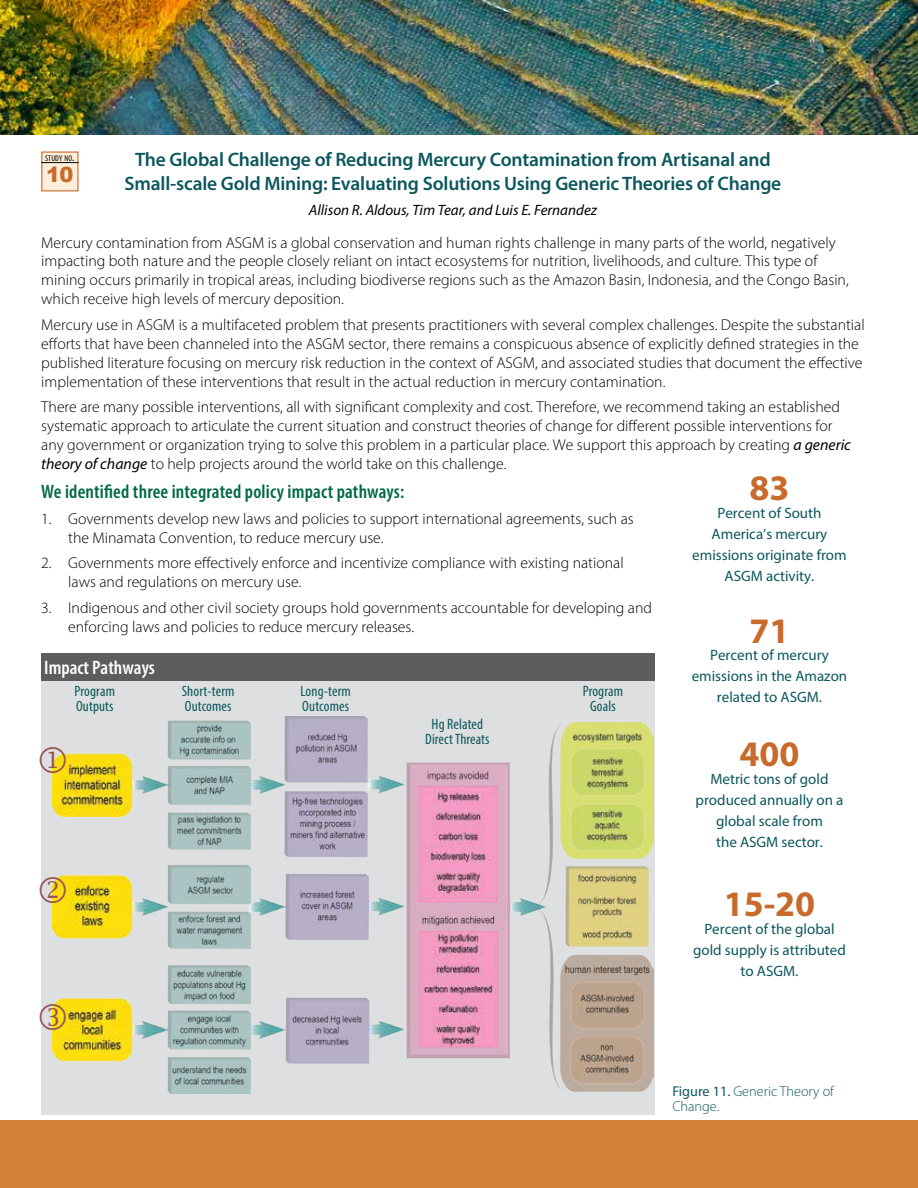
<style>
.page{position:relative;width:918px;height:1188px;background:#fff}
.page>*{position:absolute;margin:0;border:0;box-sizing:border-box;transform-origin:0 0}
.t1{font:700 36px "Myriad Pro";color:#c86a2b}
.t2{font:36px "Wingdings 2";color:#965251}
.t3{font:900 21px "Arial";color:#c86a2b}
.t4{font:600 19.5px/24px "Myriad Pro";letter-spacing:-.01em;color:#0c575d;text-align:center}
.t5{font:600 condensed 19.5px "Myriad Pro";letter-spacing:.01em;color:#006944}
.t6{font:600 condensed 19.5px "Myriad Pro";color:#fff}
.t7{font:300 15.75px/18.9px "Myriad Pro";color:#000}
.t8{font:15px/21px "Myriad Pro";color:#0c575d;text-align:center}
.t9{font:condensed 15px/15px "Myriad Pro";letter-spacing:.01em;color:#0c575d}
.t10{font:italic 15px "Myriad Pro";color:#000}
.t11{font:300 14.25px/15px "Myriad Pro";color:#0c575d}
.t12{font:condensed 8.4px "Myriad Pro";letter-spacing:.015em;color:#000}
.s1{font-size:12px}
.s2{font-weight:400;font-style:italic}
.s3{font-weight:400}
</style>
<div class="page">
<div style="left:0;top:1120px;width:918px;height:68px;background:#d1813a"></div>
<img style="left:0;top:0;width:918px;height:135px">
<div style="left:41px;top:680px;width:613px;height:434px;background:#dedfe0"></div>
<img style="left:52px;top:717px;width:601px;height:377px">
<div style="left:41px;top:653px;width:613px;height:27px;background:#5d5d60"></div>
<div style="left:42px;top:152px;width:36px;height:39px;background:#fdeed9"></div>
<div style="left:41px;top:151px;width:38px;height:40px;border:1px solid #c86a2b"></div>
<hr style="left:41px;top:162px;width:38px;height:1px;background:#000">
<svg style="left:52px;top:746px;width:14px;height:27px"></svg>
<svg style="left:52px;top:876px;width:14px;height:27px"></svg>
<p class="t12" style="left:45px;top:153px;width:31px">STUDY NO<span class="s1">.</span></p>
<h2 class="t3" style="left:46px;top:160px;width:29px">10</h2>
<p class="t4" style="left:125px;top:147px;width:658px">The Global Challenge of Reducing Mercury Contamination from Artisanal and<br>Small-scale Gold Mining: Evaluating Solutions Using Generic Theories of Change</p>
<p class="t10" style="left:309px;top:201px;width:290px">Allison R. Aldous, Tim Tear, and Luis E. Fernandez</p>
<p class="t7" style="left:41px;top:233px;width:809px">Mercury contamination from ASGM is a global conservation and human rights challenge in many parts of the world, negatively impacting both nature and the people closely reliant on intact ecosystems for nutrition, livelihoods, and culture. This type of mining occurs primarily in tropical areas, including biodiverse regions such as the Amazon Basin, Indonesia, and the Congo Basin, which receive high levels of mercury deposition.</p>
<p class="t7" style="left:41px;top:315px;width:825px">Mercury use in ASGM is a multifaceted problem that presents practitioners with several complex challenges. Despite the substantial efforts that have been channeled into the ASGM sector, there remains a conspicuous absence of explicitly defined strategies in the published literature focusing on mercury risk reduction in the context of ASGM, and associated studies that document the effective implementation of these interventions that result in the actual reduction in mercury contamination.</p>
<p class="t7" style="left:41px;top:397px;width:811px">There are many possible interventions, all with significant complexity and cost. Therefore, we recommend taking an established systematic approach to articulate the current situation and construct theories of change for different possible interventions for any government or organization trying to solve this problem in a particular place. We support this approach by creating <span class="s2">a generic theory of change</span> to help projects around the world take on this challenge.</p>
<p class="t8" style="left:692px;top:502px;width:156px">Percent of South<br>America’s mercury emissions originate from<br>ASGM activity.</p>
<h1 class="t1" style="left:750px;top:465px;width:41px">83</h1>
<p class="t5" style="left:41px;top:480px;width:365px">We identified three integrated policy impact pathways:</p>
<p class="t7" style="left:68px;top:509px;width:567px;text-indent:-27px">1. Governments develop new laws and policies to support international agreements, such as the Minamata Convention, to reduce mercury use.</p>
<p class="t7" style="left:68px;top:554px;width:557px;text-indent:-27px">2. Governments more effectively enforce and incentivize compliance with existing national laws and regulations on mercury use.</p>
<p class="t7" style="left:68px;top:598px;width:585px;text-indent:-27px">3. Indigenous and other civil society groups hold governments accountable for developing and enforcing laws and policies to reduce mercury releases.</p>
<h1 class="t1" style="left:750px;top:607px;width:41px">71</h1>
<p class="t6" style="left:44px;top:656px;width:112px">Impact Pathways</p>
<p class="t9" style="left:75px;top:684px;width:42px">Program<br>Outputs</p>
<p class="t9" style="left:182px;top:684px;width:54px">Short-term<br>Outcomes</p>
<p class="t9" style="left:301px;top:684px;width:52px">Long-term<br>Outcomes</p>
<p class="t9" style="left:425px;top:716px;width:66px;text-align:center">Hg Related<br>Direct Threats</p>
<h1 class="t2" style="left:37px;top:1000px;width:34px">●</h1>
<p class="t9" style="left:583px;top:684px;width:42px;text-align:center">Program<br>Goals</p>
<p class="t8" style="left:692px;top:644px;width:157px">Percent of mercury emissions in the Amazon related to ASGM.</p>
<h1 class="t1" style="left:740px;top:731px;width:61px">400</h1>
<p class="t8" style="left:696px;top:768px;width:149px">Metric tons of gold produced annually on a global scale from<br>the ASGM sector.</p>
<h1 class="t1" style="left:724px;top:881px;width:93px">15-20</h1>
<p class="t8" style="left:693px;top:918px;width:154px">Percent of the global gold supply is attributed to ASGM.</p>
<p class="t11" style="left:672px;top:1083px;width:163px"><span class="s3">Figure 11.</span> Generic Theory of<br>Change.</p>
</div>
